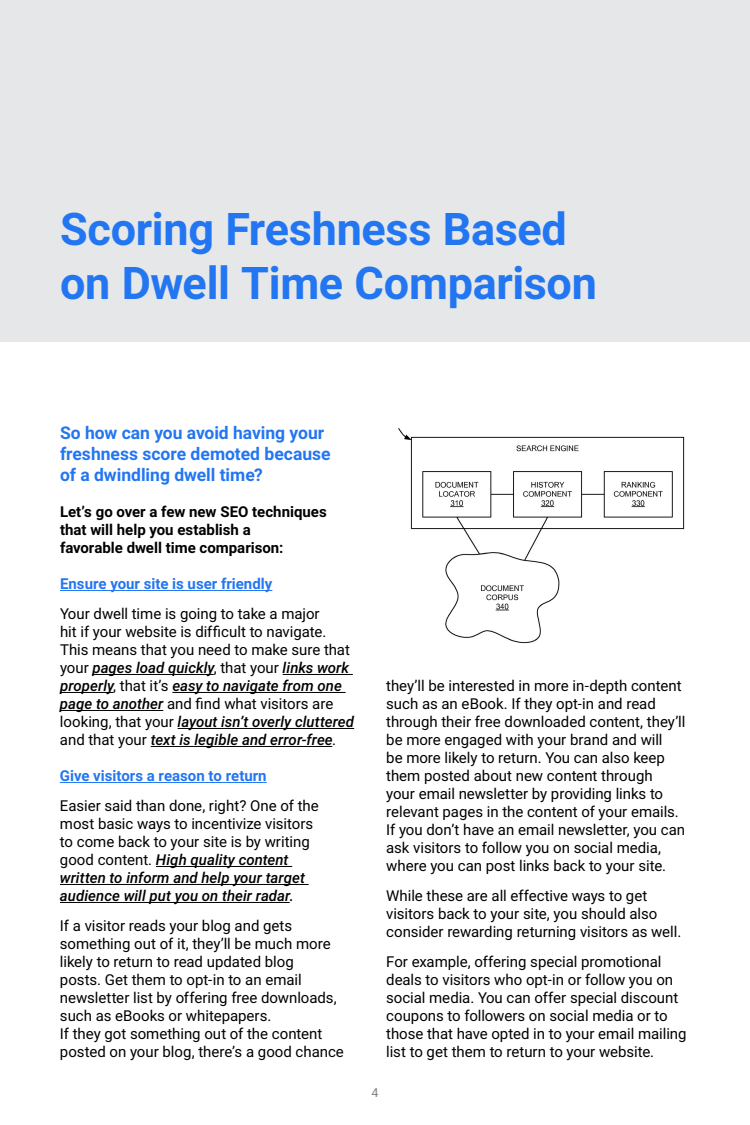
<style>
.page{position:relative;width:750px;height:1125px;background:#fff}
.page>*{position:absolute;margin:0;border:0;box-sizing:border-box;transform-origin:0 0}
.t1{font:700 45px/54px "Roboto";letter-spacing:-.005em;color:#2376f1}
.t2{font:700 17.5px/21px "Roboto";color:#2376f1}
.t3{font:15px/18px "Roboto";letter-spacing:-.005em;color:#000}
.t4{font:700 15px/18px "Roboto";color:#000}
.t5{font:700 15px "Roboto";color:#2376f1}
.t6{font:12.5px "Roboto";color:#808080}
.s1{font-weight:500;font-style:italic}
</style>
<div class="page">
<div style="left:0;top:0;width:750px;height:341px;background:#e6e7e8"></div>
<hr style="left:60px;top:590px;width:212px;height:1px;background:#2376f1">
<hr style="left:92px;top:674px;width:122px;height:1px;background:#000">
<hr style="left:283px;top:674px;width:70px;height:1px;background:#000">
<hr style="left:60px;top:692px;width:53px;height:1px;background:#000">
<hr style="left:172px;top:692px;width:174px;height:1px;background:#000">
<hr style="left:60px;top:710px;width:103px;height:1px;background:#000">
<hr style="left:178px;top:728px;width:176px;height:1px;background:#000">
<hr style="left:151px;top:746px;width:181px;height:1px;background:#000">
<hr style="left:60px;top:782px;width:207px;height:1px;background:#2376f1">
<hr style="left:156px;top:866px;width:136px;height:1px;background:#000">
<hr style="left:60px;top:884px;width:249px;height:1px;background:#000">
<hr style="left:60px;top:902px;width:230px;height:1px;background:#000">
<img style="left:398px;top:428px;width:287px;height:216px">
<h1 class="t1" style="left:60px;top:200px;width:539px">Scoring Freshness Based on Dwell Time Comparison</h1>
<p class="t2" style="left:60px;top:422px;width:272px">So how can you avoid having your freshness score demoted because of a dwindling dwell time?</p>
<p class="t4" style="left:60px;top:502px;width:268px">Let’s go over a few new SEO techniques that will help you establish a<br>favorable dwell time comparison:</p>
<p class="t5" style="left:60px;top:574px;width:214px">Ensure your site is user friendly</p>
<p class="t3" style="left:60px;top:604px;width:296px">Your dwell time is going to take a major<br>hit if your website is difficult to navigate.<br>This means that you need to make sure that your <span class="s1">pages load quickly</span>, that your <span class="s1">links work properly</span>, that it’s <span class="s1">easy to navigate from one page to another</span> and find what visitors are looking, that your <span class="s1">layout isn’t overly cluttered </span>and that your <span class="s1">text is legible and error-free</span>.</p>
<p class="t5" style="left:60px;top:766px;width:208px">Give visitors a reason to return</p>
<p class="t3" style="left:60px;top:796px;width:260px">Easier said than done, right? One of the most basic ways to incentivize visitors to come back to your site is by writing good content. <span class="s1">High quality content written to inform and help your target audience will put you on their radar.</span></p>
<p class="t3" style="left:60px;top:916px;width:285px">If a visitor reads your blog and gets something out of it, they’ll be much more likely to return to read updated blog<br>posts. Get them to opt-in to an email newsletter list by offering free downloads, such as eBooks or whitepapers.<br>If they got something out of the content posted on your blog, there’s a good chance</p>
<p class="t3" style="left:386px;top:676px;width:301px">they’ll be interested in more in-depth content such as an eBook. If they opt-in and read through their free downloaded content, they’ll be more engaged with your brand and will<br>be more likely to return. You can also keep them posted about new content through<br>your email newsletter by providing links to relevant pages in the content of your emails.<br>If you don’t have an email newsletter, you can ask visitors to follow you on social media, where you can post links back to your site.</p>
<p class="t3" style="left:386px;top:886px;width:297px">While these are all effective ways to get visitors back to your site, you should also consider rewarding returning visitors as well.</p>
<p class="t3" style="left:386px;top:952px;width:302px">For example, offering special promotional deals to visitors who opt-in or follow you on social media. You can offer special discount coupons to followers on social media or to those that have opted in to your email mailing list to get them to return to your website.</p>
<p class="t6" style="left:371px;top:1084px;width:9px">4</p>
</div>
